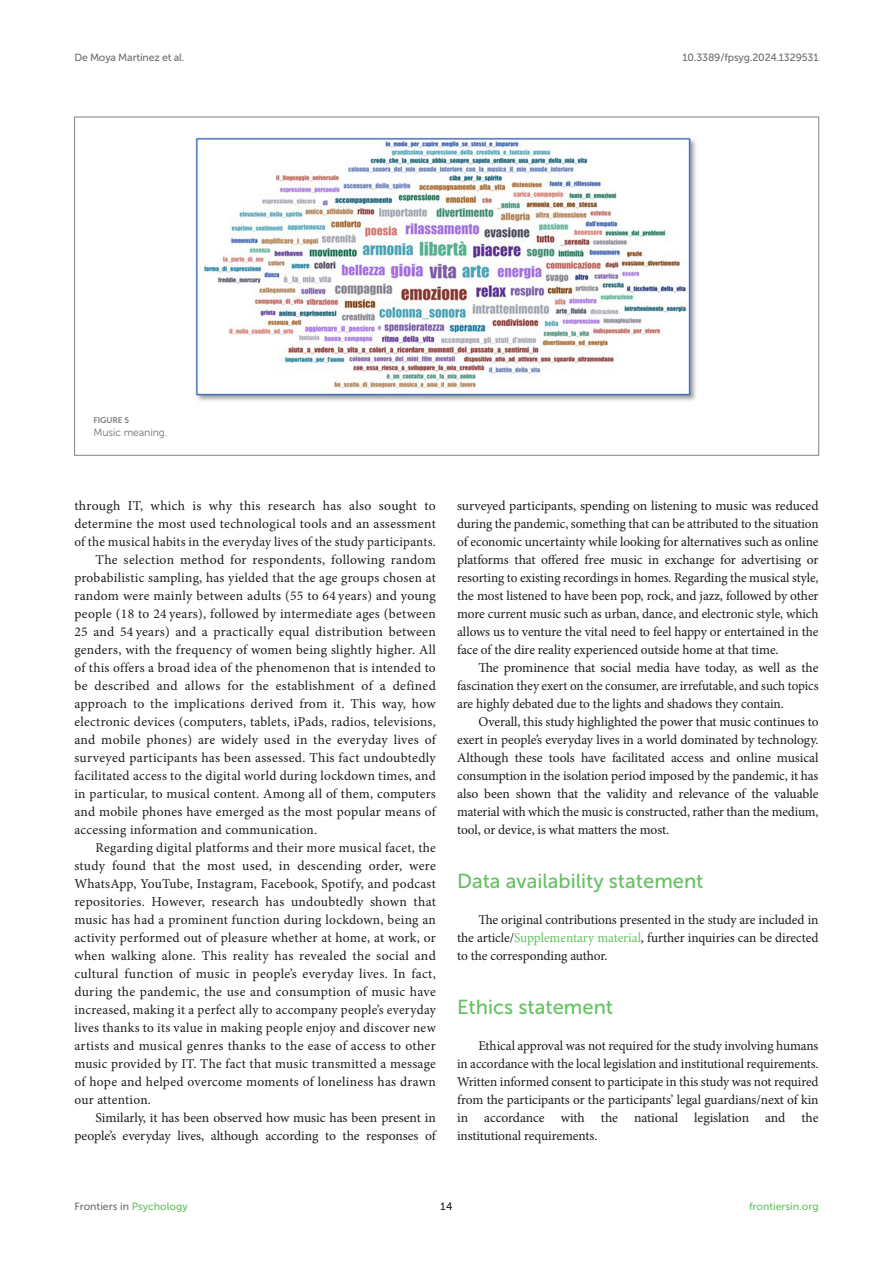
<style>
.page{position:relative;width:893px;height:1263px;background:#fff}
.page>*{position:absolute;margin:0;border:0;box-sizing:border-box;transform-origin:0 0}
.HEAD_1{font:20.25px "Museo Sans 500";color:#65c161}
.TEXT{font:13.5px/18px "Minion Pro";letter-spacing:-.005em;color:#1b1c1b;text-align:justify}
.TEXT_FLUSH{font:13.5px/18px "Minion Pro";letter-spacing:-.005em;color:#1b1c1b;text-align:justify}
.t1{font:10.5px "Museo Sans 500";letter-spacing:-.015em;color:#706f70}
.t2{font:10.5px "Museo Sans 500";color:#65c161}
.FIG_LEG{font:10.5px "Museo Sans 300";letter-spacing:-.01em;color:#706f70}
.t3{font:10.5px "Museo Sans 500";color:#1b1c1b}
.FIG_HD{font:8.25px "Museo Sans 700";letter-spacing:-.01em;color:#7e7f7f}
.s1{color:#65c161}
</style>
<div class="page">
<img style="left:195px;top:137px;width:501px;height:264px">
<p class="t1" style="left:74px;top:51px;width:111px">De Moya Martínez et al.</p>
<p class="t1" style="left:683px;top:51px;width:137px">10.3389/fpsyg.2024.1329531</p>
<p class="FIG_HD" style="left:94px;top:415px;width:37px">FIGURE 5</p>
<p class="FIG_LEG" style="left:94px;top:427px;width:75px">Music meaning.</p>
<p class="TEXT_FLUSH" style="left:74px;top:497px;width:363px">through IT, which is why this research has also sought to determine the most used technological tools and an assessment of the musical habits in the everyday lives of the study participants.</p>
<p class="TEXT" style="left:74px;top:551px;width:363px;text-indent:21px">The selection method for respondents, following random probabilistic sampling, has yielded that the age groups chosen at random were mainly between adults (55 to 64 years) and young people (18 to 24 years), followed by intermediate ages (between 25 and 54 years) and a practically equal distribution between genders, with the frequency of women being slightly higher. All of this offers a broad idea of the phenomenon that is intended to be described and allows for the establishment of a defined approach to the implications derived from it. This way, how electronic devices (computers, tablets, iPads, radios, televisions, and mobile phones) are widely used in the everyday lives of surveyed participants has been assessed. This fact undoubtedly facilitated access to the digital world during lockdown times, and in particular, to musical content. Among all of them, computers and mobile phones have emerged as the most popular means of accessing information and communication.</p>
<p class="TEXT" style="left:74px;top:839px;width:363px;text-indent:21px">Regarding digital platforms and their more musical facet, the study found that the most used, in descending order, were WhatsApp, YouTube, Instagram, Facebook, Spotify, and podcast repositories. However, research has undoubtedly shown that music has had a prominent function during lockdown, being an activity performed out of pleasure whether at home, at work, or when walking alone. This reality has revealed the social and cultural function of music in people’s everyday lives. In fact, during the pandemic, the use and consumption of music have increased, making it a perfect ally to accompany people’s everyday lives thanks to its value in making people enjoy and discover new artists and musical genres thanks to the ease of access to other music provided by IT. The fact that music transmitted a message of hope and helped overcome moments of loneliness has drawn our attention.</p>
<p class="TEXT" style="left:74px;top:1109px;width:363px;text-align:right">Similarly, it has been observed how music has been present in people’s everyday lives, although according to the responses of</p>
<p class="TEXT" style="left:457px;top:497px;width:363px">surveyed participants, spending on listening to music was reduced during the pandemic, something that can be attributed to the situation of economic uncertainty while looking for alternatives such as online platforms that offered free music in exchange for advertising or resorting to existing recordings in homes. Regarding the musical style, the most listened to have been pop, rock, and jazz, followed by other more current music such as urban, dance, and electronic style, which allows us to venture the vital need to feel happy or entertained in the face of the dire reality experienced outside home at that time.</p>
<p class="TEXT" style="left:457px;top:659px;width:363px;text-indent:21px">The prominence that social media have today, as well as the fascination they exert on the consumer, are irrefutable, and such topics are highly debated due to the lights and shadows they contain.</p>
<p class="TEXT" style="left:457px;top:713px;width:363px;text-indent:21px">Overall, this study highlighted the power that music continues to exert in people’s everyday lives in a world dominated by technology.<br>Although these tools have facilitated access and online musical consumption in the isolation period imposed by the pandemic, it has also been shown that the validity and relevance of the valuable material with which the music is constructed, rather than the medium, tool, or device, is what matters the most.</p>
<p class="HEAD_1" style="left:457px;top:870px;width:248px">Data availability statement</p>
<p class="TEXT_FLUSH" style="left:457px;top:911px;width:363px;text-indent:21px">The original contributions presented in the study are included in the article/<span class="s1">Supplementary material</span>, further inquiries can be directed to the corresponding author.</p>
<p class="HEAD_1" style="left:457px;top:996px;width:158px">Ethics statement</p>
<p class="TEXT_FLUSH" style="left:457px;top:1037px;width:363px;text-indent:21px">Ethical approval was not required for the study involving humans in accordance with the local legislation and institutional requirements.<br>Written informed consent to participate in this study was not required from the participants or the participants’ legal guardians/next of kin in accordance with the national legislation and the institutional requirements.</p>
<p class="t1" style="left:74px;top:1200px;width:115px">Frontiers in <span class="s1">Psychology</span></p>
<p class="t3" style="left:441px;top:1200px;width:13px">14</p>
<p class="t2" style="left:749px;top:1200px;width:71px">frontiersin.org</p>
</div>
